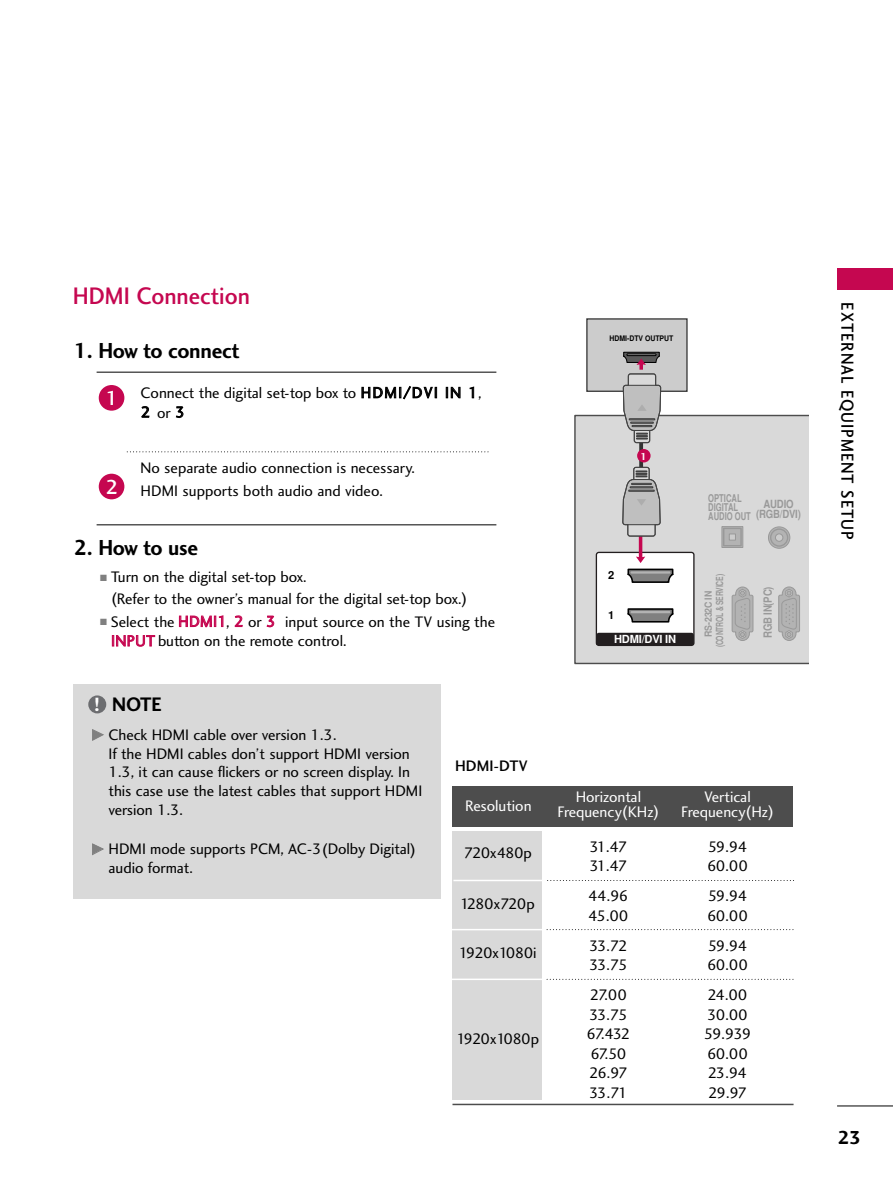
<style>
.page{position:relative;width:893px;height:1190px;background:#fff}
.page>*{position:absolute;margin:0;border:0;box-sizing:border-box;transform-origin:0 0}
.t1{font:24.75px "Charlotte Sans Medium Plain";color:#c50750;scale:.95 1}
.t2{font:22.5px "Charlotte Sans Bold Plain";letter-spacing:-.01em;color:#000;scale:.95 1}
.t3{font:21px "Charlotte Sans Medium Plain";color:#fff}
.t4{font:20.25px "Charlotte Sans Bold Plain";color:#000;scale:.95 1}
.t5{font:19.5px "Charlotte Sans Bold Plain";color:#000}
.t6{font:18px "Charlotte Sans Medium Plain";letter-spacing:.06em;color:#000;scale:.9 1}
.t7{font:15.75px/18.9px "Charlotte Sans Book Plain";letter-spacing:-.005em;color:#000}
.t8{font:15.75px "Charlotte Sans Book Plain";letter-spacing:-.005em;color:#fff}
.t9{font:15.75px "Charlotte Sans Book Plain";letter-spacing:-.045em;color:#000}
.t10{font:15.75px "Charlotte Sans Book Plain";letter-spacing:-.055em;color:#000}
.t11{font:15.75px "Charlotte Sans Medium Plain";color:#000}
.t12{font:700 11.25px/10.5px "Helvetica";letter-spacing:-.02em;color:#999;text-align:center;scale:.85 1}
.t13{font:700 11.1px "Helvetica";letter-spacing:-.02em;color:#fff}
.t14{font:700 11.1px "Helvetica";color:#000}
.t15{font:700 10.8px/9px "Helvetica";color:#999;scale:.71 1}
.t16{font:10.5px "Charlotte Sans Bold Plain";color:#fff}
.t17{font:700 9.75px "Helvetica";letter-spacing:-.03em;color:#999;scale:.7 1}
.t18{font:700 9.75px "Helvetica";letter-spacing:-.03em;color:#999;scale:.9 1}
.t19{font:700 7.65px "Helvetica";color:#000;scale:.9 1}
.s1{color:#808080}
.s2{color:#c50750}
.s3{font-size:19.95px;color:#fff}
</style>
<div class="page">
<div style="left:837px;top:268px;width:55px;height:21px;background:#c50750"></div>
<hr style="left:837px;top:1105px;width:55px;height:1px;background:#000">
<hr style="left:97px;top:372px;width:399px;height:1px;background:#000">
<hr style="left:97px;top:524px;width:399px;height:1px;background:#000">
<svg style="left:127px;top:451px;width:362px;height:1px"></svg>
<div style="left:99px;top:474px;width:25px;height:25px;background:#c50750;border-radius:50%"></div>
<div style="left:99px;top:385px;width:25px;height:25px;background:#c50750;border-radius:50%"></div>
<div style="left:452px;top:831px;width:90px;height:268px;background:#d9d9d9"></div>
<div style="left:452px;top:786px;width:340px;height:41px;background:#4d4d4d"></div>
<svg style="left:547px;top:880px;width:247px;height:1px"></svg>
<hr style="left:453px;top:879px;width:90px;height:2px;background:#fff">
<hr style="left:452px;top:928px;width:91px;height:2px;background:#fff">
<svg style="left:547px;top:929px;width:247px;height:1px"></svg>
<hr style="left:452px;top:978px;width:91px;height:2px;background:#fff">
<svg style="left:547px;top:979px;width:247px;height:1px"></svg>
<hr style="left:452px;top:1103px;width:341px;height:2px;background:#4d4d4d">
<div style="left:574px;top:415px;width:234px;height:249px;background:#d9d9d9"></div>
<div style="left:595px;top:552px;width:99px;height:94px;background:#fff;border:1px solid #231f20;border-radius:2px"></div>
<svg style="left:596px;top:633px;width:98px;height:12px"></svg>
<svg style="left:627px;top:608px;width:47px;height:15px"></svg>
<hr style="left:630px;top:611px;width:40px;height:2px;background:#b3b3b3">
<div style="left:586px;top:318px;width:101px;height:74px;background:#ccc;border:1px solid #333"></div>
<svg style="left:639px;top:443px;width:4px;height:23px"></svg>
<svg style="left:621px;top:466px;width:55px;height:117px;background:#bfbcbd"></svg>
<svg style="left:621px;top:351px;width:40px;height:92px"></svg>
<svg style="left:721px;top:526px;width:22px;height:22px"></svg>
<div style="left:723px;top:527px;width:18px;height:19px;background:#b3b3b3;border:1px solid #999"></div>
<svg style="left:729px;top:534px;width:6px;height:6px"></svg>
<svg style="left:768px;top:526px;width:22px;height:22px"></svg>
<svg style="left:770px;top:528px;width:18px;height:18px"></svg>
<div style="left:775px;top:533px;width:8px;height:8px;background:#ccc;border:1px solid #999;border-radius:50%"></div>
<svg style="left:731px;top:586px;width:23px;height:55px"></svg>
<svg style="left:777px;top:586px;width:23px;height:55px"></svg>
<div style="left:637px;top:449px;width:13px;height:13px;background:#c50750;border-radius:50%"></div>
<div style="left:73px;top:685px;width:367px;height:214px;background:#d9d9d9"></div>
<div style="left:88px;top:695px;width:18px;height:18px;background:#6c6d70;border-radius:50%"></div>
<h1 class="t1" style="left:73px;top:286px;width:188px">HDMI Connection</h1>
<h2 class="t2" style="left:74px;top:342px;width:176px">1. How to connect</h2>
<h3 class="t3" style="left:106px;top:390px;width:14px">1</h3>
<h3 class="t3" style="left:106px;top:479px;width:14px">2</h3>
<p class="t7" style="left:141px;top:384px;width:342px;line-height:19.4px">Connect the digital set-top box to HDMI/DVI IN 1,<br>2 or 3</p>
<p class="t7" style="left:141px;top:458px;width:276px;line-height:22.5px">No separate audio connection is necessary.<br>HDMI supports both audio and video.</p>
<h2 class="t2" style="left:74px;top:539px;width:132px">2. How to use</h2>
<p class="t7" style="left:111px;top:567px;width:358px;line-height:22.5px;text-indent:-11px"><span class="s1">■</span> Turn on the digital set-top box.<br>(Refer to the owner’s manual for the digital set-top box.)</p>
<p class="t7" style="left:111px;top:613px;width:385px;line-height:19.5px;text-indent:-11px"><span class="s1">■</span> Select the <span class="s2">HDMI1</span>, <span class="s2">2</span> or <span class="s2">3</span> input source on the TV using the<br><span class="s2">INPUT</span> button on the remote control.</p>
<p class="t4" style="left:94px;top:696px;width:73px"><span class="s3">!</span> NOTE</p>
<p class="t7" style="left:108px;top:726px;width:315px;text-indent:-17px"><sub>G</sub> Check HDMI cable over version 1.3.<br>If the HDMI cables don’t support HDMI version 1.3, it can cause flickers or no screen display. In this case use the latest cables that support HDMI version 1.3.</p>
<p class="t7" style="left:108px;top:840px;width:309px;text-indent:-17px"><sub>G</sub> HDMI mode supports PCM, AC-3(Dolby Digital) audio format.</p>
<p class="t11" style="left:455px;top:760px;width:74px">HDMI-DTV</p>
<p class="t8" style="left:465px;top:799px;width:68px">Resolution</p>
<p class="t9" style="left:464px;top:847px;width:69px">720x480p</p>
<p class="t10" style="left:460px;top:897px;width:76px">1280x720p</p>
<p class="t9" style="left:459px;top:946px;width:79px">1920x1080i</p>
<p class="t9" style="left:456px;top:1032px;width:84px">1920x1080p</p>
<p class="t19" style="left:609px;top:335px;width:72px">HDMI-DTV OUTPUT</p>
<p class="t16" style="left:640px;top:452px;width:8px">1</p>
<p class="t14" style="left:608px;top:571px;width:8px">2</p>
<p class="t14" style="left:608px;top:611px;width:8px">1</p>
<p class="t13" style="left:614px;top:635px;width:64px">HDMI/DVI IN</p>
<p class="t15" style="left:708px;top:495px;width:62px">OPTICAL<br>DIGITAL<br>AUDIO OUT</p>
<p class="t12" style="left:756px;top:500px;width:54px">AUDIO (RGB/DVI)</p>
<p class="t17" style="left:716px;top:647px;width:106px;rotate:-90deg">(CONTROL &amp; SERVICE)</p>
<p class="t18" style="left:704px;top:636px;width:52px;rotate:-90deg">RS-232C IN</p>
<p class="t12" style="left:763px;top:638px;width:62px;rotate:-90deg">RGB IN(PC)</p>
<p class="t8" style="left:575px;top:791px;width:67px">Horizontal</p>
<p class="t8" style="left:704px;top:791px;width:48px">Vertical</p>
<p class="t8" style="left:557px;top:806px;width:103px">Frequency(KHz)</p>
<p class="t8" style="left:681px;top:806px;width:94px">Frequency(Hz)</p>
<p class="t7" style="left:589px;top:838px;width:39px">31.47</p>
<p class="t7" style="left:707px;top:838px;width:41px">59.94</p>
<p class="t7" style="left:589px;top:858px;width:39px">31.47</p>
<p class="t7" style="left:707px;top:858px;width:42px">60.00</p>
<p class="t7" style="left:588px;top:888px;width:42px">44.96</p>
<p class="t7" style="left:707px;top:888px;width:41px">59.94</p>
<p class="t7" style="left:588px;top:907px;width:42px">45.00</p>
<p class="t7" style="left:707px;top:907px;width:42px">60.00</p>
<p class="t7" style="left:589px;top:937px;width:40px">33.72</p>
<p class="t7" style="left:707px;top:937px;width:41px">59.94</p>
<p class="t7" style="left:589px;top:957px;width:40px">33.75</p>
<p class="t7" style="left:707px;top:957px;width:42px">60.00</p>
<p class="t7" style="left:590px;top:987px;width:39px">27.00</p>
<p class="t7" style="left:707px;top:987px;width:41px">24.00</p>
<p class="t7" style="left:589px;top:1006px;width:40px">33.75</p>
<p class="t7" style="left:707px;top:1006px;width:42px">30.00</p>
<p class="t7" style="left:586px;top:1026px;width:45px">67.432</p>
<p class="t7" style="left:703px;top:1026px;width:49px">59.939</p>
<p class="t7" style="left:590px;top:1045px;width:38px">67.50</p>
<p class="t7" style="left:707px;top:1045px;width:42px">60.00</p>
<p class="t7" style="left:589px;top:1064px;width:40px">26.97</p>
<p class="t7" style="left:708px;top:1064px;width:41px">23.94</p>
<p class="t7" style="left:589px;top:1084px;width:40px">33.71</p>
<p class="t7" style="left:708px;top:1084px;width:40px">29.97</p>
<p class="t6" style="left:854px;top:302px;width:265px;rotate:90deg">EXTERNAL EQUIPMENT SETUP</p>
<p class="t5" style="left:837px;top:1129px;width:25px">23</p>
</div>
